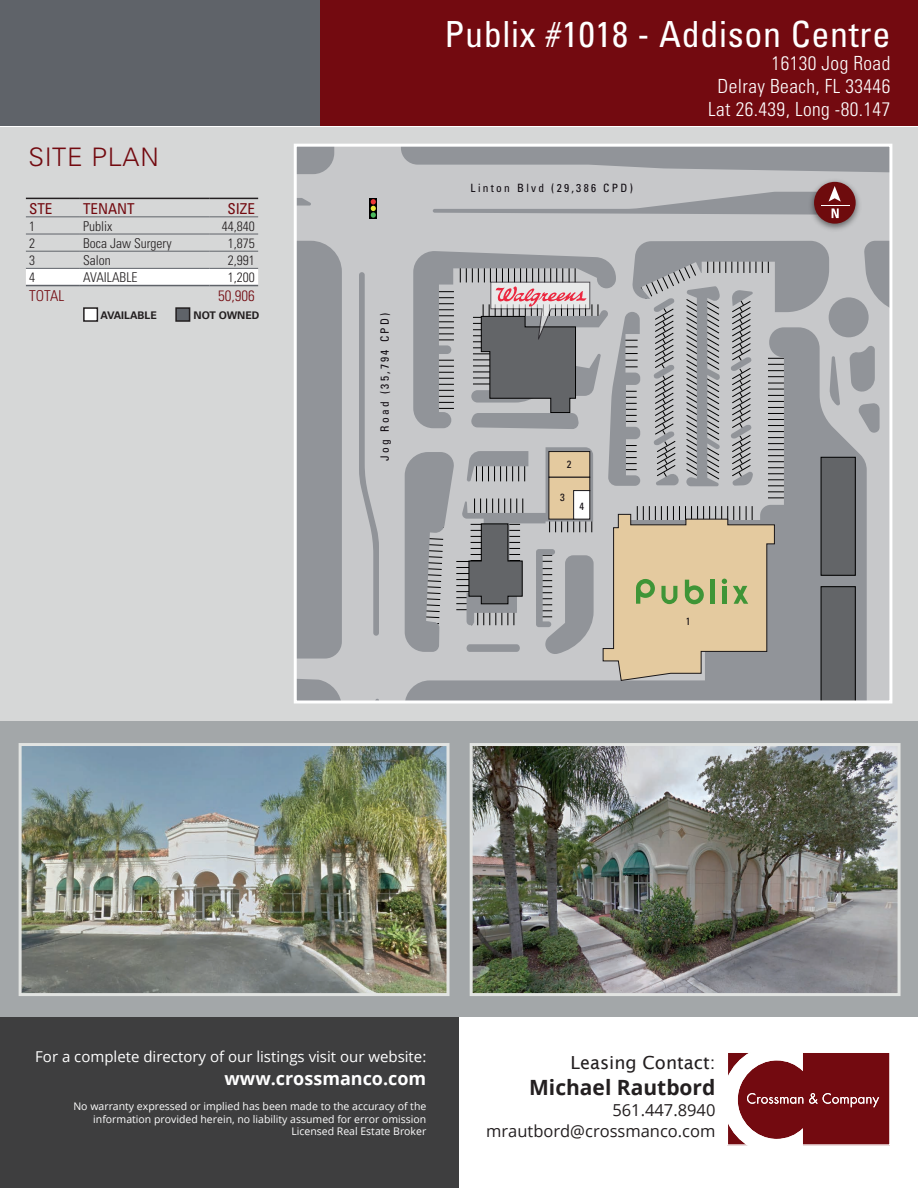
<style>
.page{position:relative;width:918px;height:1188px;background:#fff}
.page>*{position:absolute;margin:0;border:0;box-sizing:border-box;transform-origin:0 0}
.t1{font:condensed 36px "Univers";letter-spacing:.02em;color:#fff}
.t2{font:300 25.5px "Univers";letter-spacing:.03em;color:#730a10}
.t3{font:700 21px "Open Sans";color:#231f20}
.t4{font:300 condensed 19.5px/22.8px "Univers";letter-spacing:.02em;color:#fff;text-align:right}
.t5{font:700 18px "Open Sans";color:#fff}
.t6{font:18px "Lucida Sans";color:#231f20}
.t7{font:16.5px/21px "Open Sans";color:#231f20;text-align:right}
.t8{font:15px "Open Sans";color:#fff}
.t9{font:condensed 15px "Univers";color:#730a10}
.t10{font:300 condensed 15px "Univers";color:#730a10}
.t11{font:300 condensed 13.5px "Univers";color:#231f20}
.t12{font:condensed 11.4px "Univers";letter-spacing:.2em;color:#0f0a10}
.t13{font:10.5px/12.6px "Open Sans";color:#fff;text-align:right}
.t14{font:700 10.5px "Univers";color:#231f20}
.t15{font:condensed 10.5px "Univers";color:#0f0a10}
</style>
<div class="page">
<div style="left:0;top:1015px;width:459px;height:173px;background:#3e3e3f"></div>
<svg style="left:730px;top:1054px;width:158px;height:89px"></svg>
<div style="left:727px;top:1051px;width:164px;height:95px;border:2px solid #fff"></div>
<div style="left:0;top:127px;width:918px;height:890px;background:#d6d7d7"></div>
<div style="left:0;top:721px;width:918px;height:296px;background:#a3a7a9"></div>
<div style="left:0;top:0;width:457px;height:125px;background:#5f6369"></div>
<img style="left:23px;top:747px;width:423px;height:245px">
<div style="left:19px;top:743px;width:431px;height:253px;border:3px solid #e2e4e2"></div>
<img style="left:474px;top:747px;width:423px;height:245px">
<div style="left:470px;top:743px;width:431px;height:253px;border:3px solid #e2e4e2"></div>
<div style="left:295px;top:145px;width:596px;height:557px;background:#c7c8ca"></div>
<svg style="left:298px;top:679px;width:43px;height:21px"></svg>
<div style="left:298px;top:241px;width:44px;height:418px;background:#919499"></div>
<svg style="left:298px;top:148px;width:36px;height:26px"></svg>
<svg style="left:401px;top:148px;width:487px;height:25px"></svg>
<svg style="left:298px;top:198px;width:13px;height:8px"></svg>
<svg style="left:359px;top:272px;width:20px;height:364px"></svg>
<svg style="left:369px;top:198px;width:8px;height:21px"></svg>
<svg style="left:371px;top:199px;width:5px;height:19px"></svg>
<img style="left:814px;top:180px;width:46px;height:50px">
<div style="left:814px;top:182px;width:42px;height:42px;background:#6e0b0d;border-radius:50%"></div>
<svg style="left:433px;top:186px;width:416px;height:32px"></svg>
<svg style="left:405px;top:241px;width:483px;height:459px"></svg>
<div style="left:294px;top:144px;width:598px;height:560px;border:3px solid #fff"></div>
<div style="left:321px;top:0;width:597px;height:125px;background:#730a10"></div>
<div style="left:26px;top:269px;width:232px;height:15px;background:#fff"></div>
<hr style="left:26px;top:251px;width:54px;height:1px;background:#5f6369">
<hr style="left:80px;top:251px;width:129px;height:1px;background:#5f6369">
<hr style="left:209px;top:251px;width:49px;height:1px;background:#5f6369">
<hr style="left:26px;top:198px;width:54px;height:1px;background:#231f20">
<hr style="left:80px;top:198px;width:129px;height:1px;background:#231f20">
<hr style="left:209px;top:198px;width:49px;height:1px;background:#231f20">
<hr style="left:26px;top:217px;width:54px;height:1px;background:#5f6369">
<hr style="left:80px;top:217px;width:129px;height:1px;background:#5f6369">
<hr style="left:209px;top:217px;width:49px;height:1px;background:#5f6369">
<hr style="left:26px;top:234px;width:54px;height:1px;background:#5f6369">
<hr style="left:80px;top:234px;width:129px;height:1px;background:#5f6369">
<hr style="left:209px;top:234px;width:49px;height:1px;background:#5f6369">
<hr style="left:26px;top:268px;width:54px;height:1px;background:#5f6369">
<hr style="left:80px;top:268px;width:129px;height:1px;background:#5f6369">
<hr style="left:209px;top:268px;width:49px;height:1px;background:#5f6369">
<hr style="left:26px;top:285px;width:54px;height:1px;background:#5f6369">
<hr style="left:80px;top:285px;width:129px;height:1px;background:#5f6369">
<hr style="left:209px;top:285px;width:49px;height:1px;background:#5f6369">
<div style="left:84px;top:308px;width:13px;height:13px;background:#fff"></div>
<div style="left:83px;top:307px;width:15px;height:15px;border:2px solid #231f20"></div>
<div style="left:176px;top:308px;width:14px;height:13px;background:#5f6369"></div>
<div style="left:175px;top:307px;width:15px;height:15px;border:2px solid #231f20"></div>
<h2 class="t2" style="left:29px;top:142px;width:132px">SITE PLAN</h2>
<h3 class="t9" style="left:29px;top:199px;width:25px">STE</h3>
<h3 class="t9" style="left:83px;top:199px;width:53px">TENANT</h3>
<h3 class="t9" style="left:227px;top:199px;width:29px">SIZE</h3>
<p class="t11" style="left:29px;top:218px;width:7px">1</p>
<p class="t11" style="left:83px;top:218px;width:31px">Publix</p>
<p class="t11" style="left:222px;top:218px;width:34px">44,840</p>
<p class="t11" style="left:29px;top:235px;width:7px">2</p>
<p class="t11" style="left:83px;top:235px;width:90px">Boca Jaw Surgery</p>
<p class="t11" style="left:228px;top:235px;width:28px">1,875</p>
<p class="t11" style="left:29px;top:252px;width:7px">3</p>
<p class="t11" style="left:83px;top:252px;width:29px">Salon</p>
<p class="t11" style="left:228px;top:252px;width:28px">2,991</p>
<p class="t11" style="left:29px;top:269px;width:7px">4</p>
<p class="t11" style="left:83px;top:269px;width:56px">AVAILABLE</p>
<p class="t11" style="left:228px;top:269px;width:28px">1,200</p>
<h3 class="t10" style="left:29px;top:286px;width:37px">TOTAL</h3>
<h3 class="t10" style="left:218px;top:286px;width:38px">50,906</h3>
<p class="t14" style="left:101px;top:309px;width:58px">AVAILABLE</p>
<p class="t14" style="left:194px;top:309px;width:67px">NOT OWNED</p>
<p class="t12" style="left:378px;top:461px;width:149px;rotate:-90deg">Jog Road (35,794 CPD)</p>
<h1 class="t1" style="left:444px;top:12px;width:448px">Publix #1018 - Addison Centre</h1>
<h3 class="t4" style="left:708px;top:52px;width:184px">16130 Jog Road<br>Delray Beach, FL 33446<br>Lat 26.439, Long -80.147</h3>
<p class="t12" style="left:471px;top:181px;width:164px">Linton Blvd (29,386 CPD)</p>
<p class="t15" style="left:567px;top:457px;width:6px">2</p>
<p class="t15" style="left:560px;top:491px;width:6px">3</p>
<p class="t15" style="left:579px;top:499px;width:6px">4</p>
<p class="t15" style="left:686px;top:614px;width:6px">1</p>
<h3 class="t8" style="left:35px;top:1047px;width:393px">For a complete directory of our listings visit our website:</h3>
<h3 class="t5" style="left:225px;top:1066px;width:203px">www.crossmanco.com</h3>
<p class="t13" style="left:73px;top:1100px;width:354px">No warranty expressed or implied has been made to the accuracy of the information provided herein, no liability assumed for error omission<br>Licensed Real Estate Broker</p>
<h3 class="t6" style="left:570px;top:1053px;width:147px">Leasing Contact:</h3>
<h3 class="t3" style="left:529px;top:1072px;width:188px">Michael Rautbord</h3>
<h3 class="t7" style="left:486px;top:1099px;width:231px">561.447.8940 mrautbord@crossmanco.com</h3>
</div>
